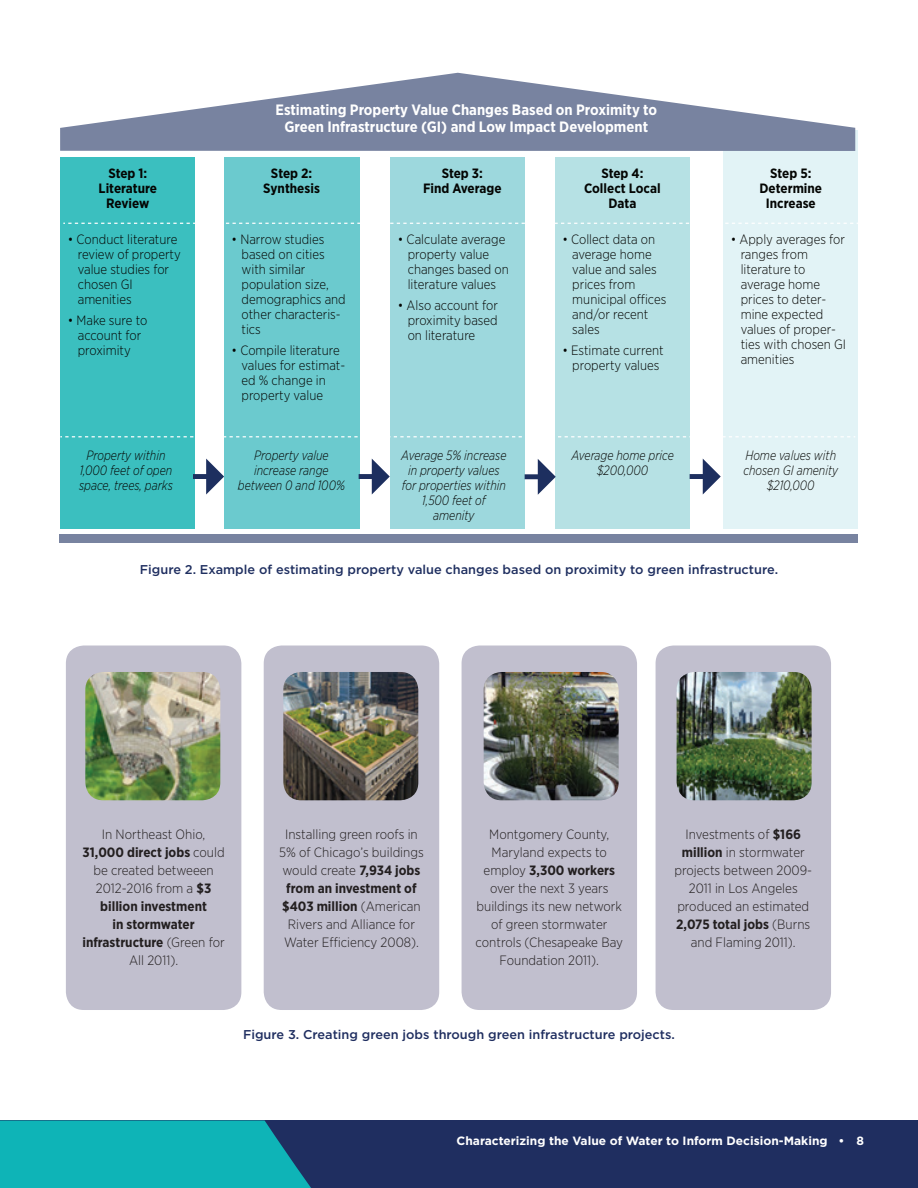
<style>
.page{position:relative;width:918px;height:1188px;background:#fff}
.page>*{position:absolute;margin:0;border:0;box-sizing:border-box;transform-origin:0 0}
.t1{font:700 15px/16.5px "Gotham Narrow";color:#fff;text-align:center}
.t2{font:300 13.5px/15px "Gotham Narrow";color:#040503}
.Figure_Body1{font:300 13.5px/18px "Gotham Narrow";color:#231f20;text-align:center}
.t3{font:italic 300 13.5px/15px "Gotham Narrow";color:#040503;text-align:center;scale:.9 1}
.t4{font:700 13.5px/15px "Gotham Narrow";color:#040503;text-align:center}
.t5{font:500 12.75px "Gotham";color:#1f2f60}
.t6{font:500 12.75px "Gotham";color:#1f2e60}
.t7{font:700 12px "Gotham";color:#fff}
.s1{color:#1f2e60}
.s2{font-weight:700}
</style>
<div class="page">
<div style="left:66px;top:646px;width:175px;height:364px;background:#c1bfce;border-radius:18px"></div>
<img style="left:85px;top:672px;width:135px;height:128px">
<div style="left:264px;top:646px;width:175px;height:364px;background:#c1bfce;border-radius:18px"></div>
<img style="left:283px;top:672px;width:135px;height:128px">
<div style="left:462px;top:646px;width:175px;height:364px;background:#c1bfce;border-radius:18px"></div>
<img style="left:484px;top:672px;width:135px;height:128px">
<div style="left:656px;top:646px;width:175px;height:364px;background:#c1bfce;border-radius:18px"></div>
<img style="left:677px;top:672px;width:135px;height:128px">
<div style="left:224px;top:157px;width:135px;height:372px;background:#6bcace"></div>
<div style="left:390px;top:157px;width:135px;height:372px;background:#9dd8dd"></div>
<div style="left:555px;top:157px;width:135px;height:372px;background:#b6e1e4"></div>
<div style="left:723px;top:130px;width:135px;height:399px;background:#e2f3f6"></div>
<div style="left:60px;top:157px;width:135px;height:372px;background:#3bbfbf"></div>
<svg style="left:60px;top:436px;width:795px;height:1px"></svg>
<svg style="left:63px;top:223px;width:795px;height:1px"></svg>
<div style="left:193px;top:474px;width:16px;height:5px;background:#1d2f5f"></div>
<svg style="left:206px;top:459px;width:18px;height:36px"></svg>
<div style="left:359px;top:474px;width:15px;height:5px;background:#1d2f5f"></div>
<svg style="left:372px;top:459px;width:18px;height:35px"></svg>
<div style="left:525px;top:474px;width:15px;height:5px;background:#1d2f5f"></div>
<svg style="left:538px;top:459px;width:18px;height:36px"></svg>
<div style="left:690px;top:474px;width:15px;height:5px;background:#1d2f5f"></div>
<svg style="left:703px;top:459px;width:18px;height:35px"></svg>
<svg style="left:60px;top:73px;width:795px;height:78px;fill:#7883a0"></svg>
<div style="left:59px;top:534px;width:799px;height:9px;background:#7883a0"></div>
<div style="left:0;top:1120px;width:918px;height:68px;background:#1f2e60"></div>
<svg style="left:0;top:1120px;width:311px;height:68px;background:#0fa8af"></svg>
<p class="t4" style="left:99px;top:166px;width:60px">Step 1:<br>Literature<br>Review</p>
<p class="t2" style="left:78px;top:231px;width:105px;text-indent:-10px">• Conduct literature review of property value studies for chosen GI amenities</p>
<p class="t2" style="left:68px;top:312px;width:81px;text-align:center">• Make sure to account for proximity</p>
<p class="t3" style="left:79px;top:448px;width:106px">Property within<br>1,000 feet of open space, trees, parks</p>
<p class="t1" style="left:275px;top:101px;width:383px">Estimating Property Value Changes Based on Proximity to<br>Green Infrastructure (GI) and Low Impact Development</p>
<p class="t4" style="left:263px;top:166px;width:58px">Step 2:<br>Synthesis</p>
<p class="t4" style="left:423px;top:166px;width:80px">Step 3:<br>Find Average</p>
<p class="t2" style="left:242px;top:231px;width:106px;text-indent:-10px">• Narrow studies based on cities with similar population size, demographics and other characteris&shy;tics</p>
<p class="t2" style="left:242px;top:342px;width:105px;text-indent:-10px">• Compile literature values for estimat&shy;ed % change in property value</p>
<p class="t2" style="left:408px;top:231px;width:103px;text-indent:-10px">• Calculate average property value changes based on literature values</p>
<p class="t2" style="left:408px;top:297px;width:92px;text-align:justify;text-indent:-10px">• Also account for proximity based on literature</p>
<p class="t3" style="left:238px;top:448px;width:120px">Property value increase range between 0 and 100%</p>
<p class="t3" style="left:401px;top:448px;width:118px">Average 5% increase in property values for properties within<br>1,500 feet of amenity</p>
<p class="t4" style="left:584px;top:166px;width:78px">Step 4:<br>Collect Local<br>Data</p>
<p class="t2" style="left:572px;top:231px;width:96px;text-indent:-10px">• Collect data on average home value and sales prices from municipal offices and/or recent sales</p>
<p class="t2" style="left:562px;top:342px;width:103px;text-align:center">• Estimate current property values</p>
<p class="t3" style="left:571px;top:448px;width:115px">Average home price $200,000</p>
<p class="t4" style="left:760px;top:166px;width:64px">Step 5:<br>Determine<br>Increase</p>
<p class="t2" style="left:741px;top:231px;width:107px;text-indent:-10px">• Apply averages for ranges from literature to average home prices to deter&shy;mine expected values of proper&shy;ties with chosen GI amenities</p>
<p class="t3" style="left:743px;top:448px;width:107px">Home values with chosen GI amenity $210,000</p>
<p class="t5" style="left:140px;top:561px;width:640px"><span class="s1">Figure</span> 2. Example of estimating property value changes based on proximity to green infrastructure.</p>
<p class="Figure_Body1" style="left:82px;top:824px;width:144px">In Northeast Ohio,<br><span class="s2">31,000 direct jobs</span> could be created betweeen<br>2012-2016 from a <span class="s2">$3 billion investment<br>in stormwater infrastructure</span> (Green for<br>All 2011).</p>
<p class="Figure_Body1" style="left:279px;top:824px;width:146px">Installing green roofs in<br>5% of Chicago’s buildings would create <span class="s2">7,934 jobs from an investment of $403 million</span> (American<br>Rivers and Alliance for<br>Water Efficiency 2008).</p>
<p class="Figure_Body1" style="left:476px;top:824px;width:149px">Montgomery County,<br>Maryland expects to employ <span class="s2">3,300 workers </span>over the next 3 years buildings its new network of green stormwater controls (Chesapeake Bay<br>Foundation 2011).</p>
<p class="Figure_Body1" style="left:674px;top:824px;width:139px">Investments of <span class="s2">$166 million</span> in stormwater projects between 2009-<br>2011 in Los Angeles produced an estimated<br><span class="s2">2,075 total jobs</span> (Burns and Flaming 2011).</p>
<p class="t6" style="left:243px;top:1027px;width:433px">Figure 3. Creating green jobs through green infrastructure projects.</p>
<p class="t7" style="left:457px;top:1133px;width:409px">Characterizing the Value of Water to Inform Decision-Making • 8</p>
</div>
